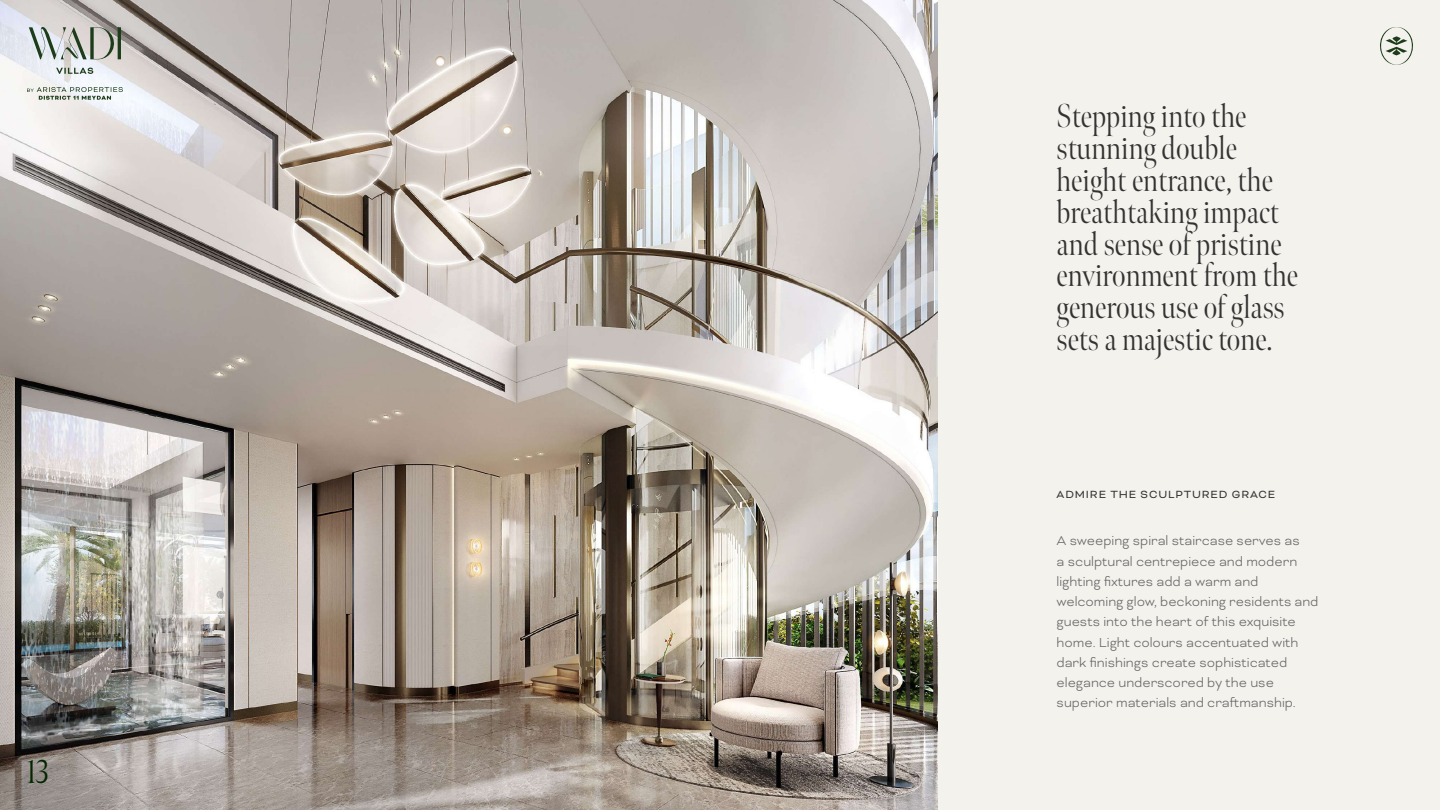
<style>
.page{position:relative;width:1440px;height:810px;background:#f4f2ed}
.page>*{position:absolute;margin:0;border:0;box-sizing:border-box;transform-origin:0 0}
.t1{font:300 32.92px/31.8px "Meno Banner Condensed";color:#333}
.t2{font:300 32.92px "Meno Banner Condensed";color:#032600}
.t3{font:300 15px/20.2px "Bicyclette";color:#666}
.t4{font:12px "Bicyclette";letter-spacing:.075em;color:#333}
</style>
<div class="page">
<img style="left:0;top:0;width:938px;height:810px">
<svg style="left:1380px;top:27px;width:33px;height:38px"></svg>
<svg style="left:27px;top:26px;width:96px;height:74px"></svg>
<h1 class="t2" style="left:27px;top:752px;width:24px">13</h1>
<h1 class="t1" style="left:1057px;top:101px;width:243px">Stepping into the stunning double height entrance, the breathtaking impact and sense of pristine environment from the generous use of glass sets a majestic tone.</h1>
<p class="t4" style="left:1057px;top:487px;width:220px">ADMIRE THE SCULPTURED GRACE</p>
<p class="t3" style="left:1057px;top:531px;width:263px">A sweeping spiral staircase serves as<br>a sculptural centrepiece and modern lighting fixtures add a warm and welcoming glow, beckoning residents and guests into the heart of this exquisite home. Light colours accentuated with dark finishings create sophisticated elegance underscored by the use superior materials and craftmanship.</p>
</div>
